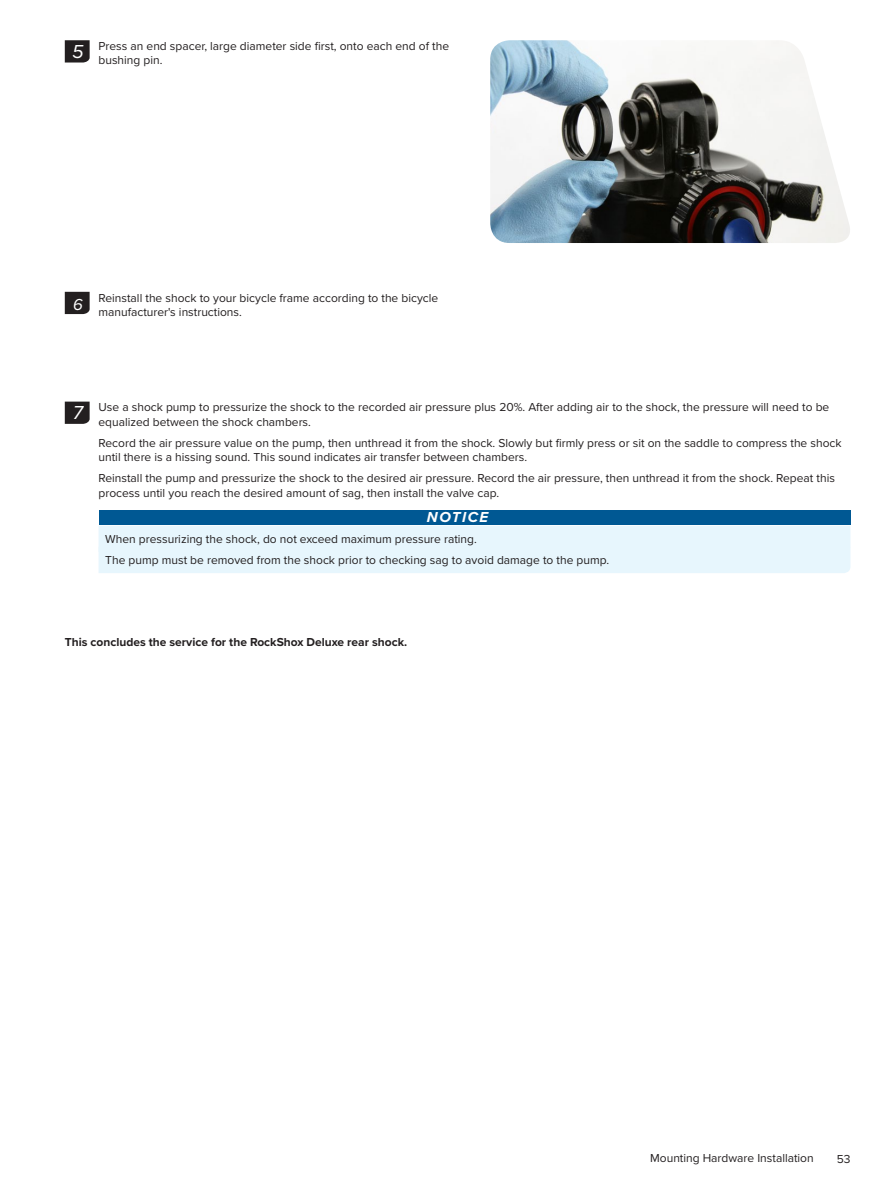
<style>
.page{position:relative;width:891px;height:1188px;background:#fff}
.page>*{position:absolute;margin:0;border:0;box-sizing:border-box;transform-origin:0 0}
.t1{font:italic 19.5px "Proxima Nova";color:#fff}
.t2{font:italic 16.5px "Proxima Nova";color:#fff}
.Signal_Word_centered{font:italic 700 15px "Proxima Nova";letter-spacing:.1em;color:#fff}
.Normal_Text_-_Full_W{font:12px/14.4px "Proxima Nova";color:#231f20}
.Signal_Word_Text_-_N{font:12px "Proxima Nova";color:#231f20}
.Normal_Text{font:12px/14.4px "Proxima Nova";color:#231f20}
.t3{font:700 12px "Proxima Nova";color:#231f20}
</style>
<div class="page">
<div style="left:99px;top:510px;width:751px;height:15px;background:#005893"></div>
<div style="left:99px;top:526px;width:751px;height:47px;background:#e7f6fd"></div>
<svg style="left:65px;top:40px;width:25px;height:23px"></svg>
<img style="left:490px;top:40px;width:360px;height:203px">
<svg style="left:65px;top:292px;width:25px;height:22px"></svg>
<svg style="left:65px;top:402px;width:25px;height:22px"></svg>
<p class="t1" style="left:72px;top:40px;width:13px">5</p>
<p class="Normal_Text_-_Full_W" style="left:99px;top:39px;width:352px">Press an end spacer, large diameter side first, onto each end of the bushing pin.</p>
<p class="t2" style="left:73px;top:294px;width:11px">6</p>
<p class="Normal_Text" style="left:99px;top:291px;width:341px">Reinstall the shock to your bicycle frame according to the bicycle manufacturer's instructions.</p>
<p class="t1" style="left:73px;top:401px;width:12px">7</p>
<p class="Normal_Text_-_Full_W" style="left:99px;top:400px;width:732px">Use a shock pump to pressurize the shock to the recorded air pressure plus 20%. After adding air to the shock, the pressure will need to be equalized between the shock chambers.</p>
<p class="Normal_Text_-_Full_W" style="left:99px;top:436px;width:745px">Record the air pressure value on the pump, then unthread it from the shock. Slowly but firmly press or sit on the saddle to compress the shock until there is a hissing sound. This sound indicates air transfer between chambers.</p>
<p class="Normal_Text_-_Full_W" style="left:99px;top:471px;width:738px">Reinstall the pump and pressurize the shock to the desired air pressure. Record the air pressure, then unthread it from the shock. Repeat this process until you reach the desired amount of sag, then install the valve cap.</p>
<p class="Signal_Word_centered" style="left:427px;top:508px;width:63px">NOTICE</p>
<p class="Signal_Word_Text_-_N" style="left:105px;top:532px;width:373px">When pressurizing the shock, do not exceed maximum pressure rating.</p>
<p class="Signal_Word_Text_-_N" style="left:105px;top:553px;width:506px">The pump must be removed from the shock prior to checking sag to avoid damage to the pump.</p>
<p class="t3" style="left:65px;top:635px;width:344px">This concludes the service for the RockShox Deluxe rear shock.</p>
<p class="Normal_Text_-_Full_W" style="left:650px;top:1151px;width:165px">Mounting Hardware Installation</p>
<p class="Normal_Text_-_Full_W" style="left:837px;top:1152px;width:15px">53</p>
</div>
